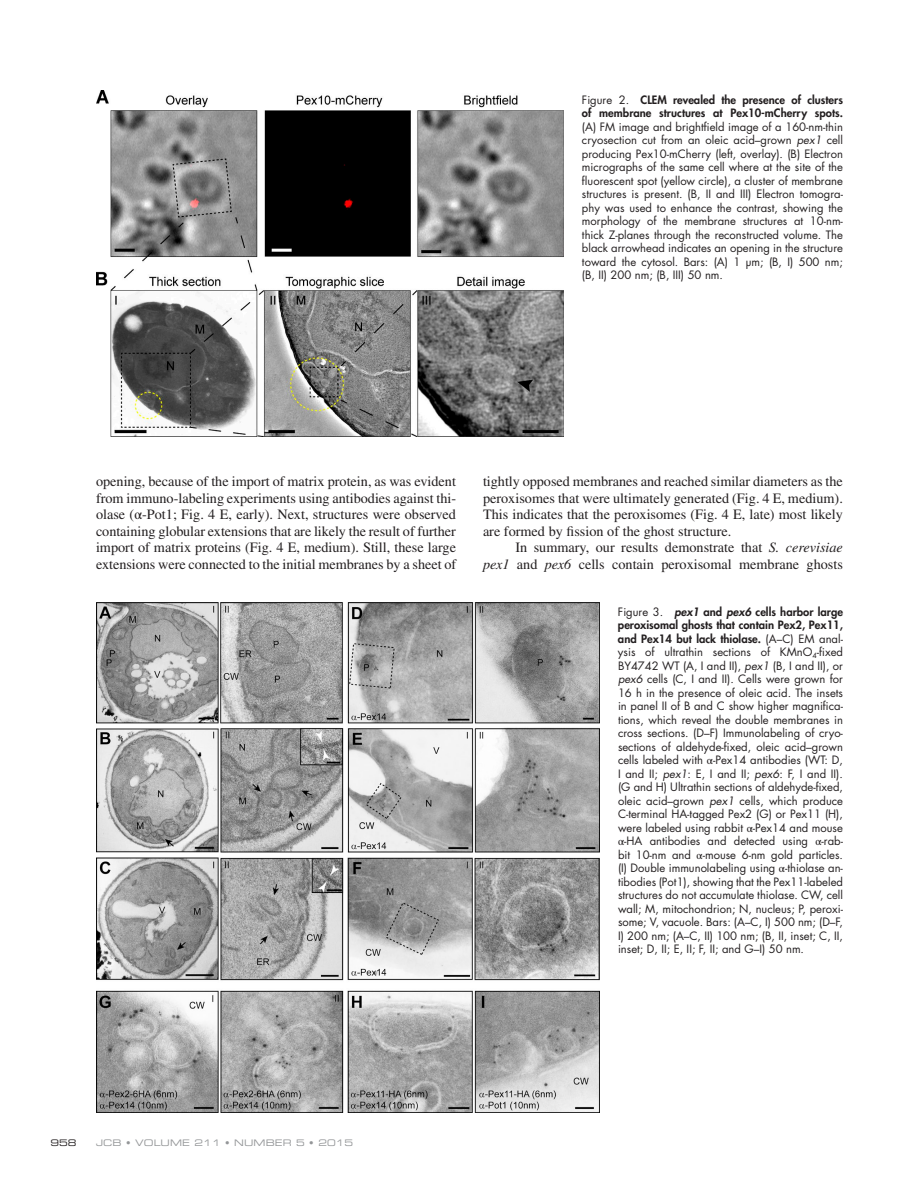
<style>
.page{position:relative;width:918px;height:1188px;background:#fff}
.page>*{position:absolute;margin:0;border:0;box-sizing:border-box;transform-origin:0 0}
.t1{font:14.25px/16.5px "Times LT Std";color:#231f20;text-align:justify}
.t2{font:11.25px/13.5px "Futura Std";color:#231f20;text-align:justify}
.t3{font:800 11.25px/13.5px "Futura Std";color:#231f20}
.t4{font:9px "Eurostile LT Std Ex 2";letter-spacing:.01em;color:#949698}
.t5{font:9px "Eurostile LT Std Ex 2";color:#231f20}
.s1{font-weight:400}
.s2{font-style:italic}
.s3{font-family:"STIX General"}
.s4{font-weight:800;font-style:italic}
.s5{font-weight:800}
</style>
<div class="page">
<img style="left:96px;top:90px;width:468px;height:347px">
<img style="left:96px;top:602px;width:504px;height:511px">
<p class="t3" style="left:582px;top:93px;width:263px"><span class="s1">Figure 2.</span> CLEM revealed the presence of clusters of membrane structures at Pex10-mCherry spots.</p>
<p class="t2" style="left:582px;top:120px;width:263px">(A) FM image and brightfield image of a 160-nm-thin cryosection cut from an oleic acid–grown <span class="s2">pex1</span> cell producing Pex10-mCherry (left, overlay). (B) Electron micrographs of the same cell where at the site of the fluorescent spot (yellow circle), a cluster of membrane structures is present. (B, II and III) Electron tomogra&shy;phy was used to enhance the contrast, showing the morphology of the membrane structures at 10-nm&shy;thick Z-planes through the reconstructed volume. The black arrowhead indicates an opening in the structure toward the cytosol. Bars: (A) 1 µm; (B, I) 500 nm; (B, II) 200 nm; (B, III) 50 nm.</p>
<p class="t1" style="left:96px;top:473px;width:362px">opening, because of the import of matrix protein, as was evident from immuno-labeling experiments using antibodies against thi&shy;olase (<span class="s3">α</span>-Pot1; Fig. 4 E, early). Next, structures were observed containing globular extensions that are likely the result of further import of matrix proteins (Fig. 4 E, medium). Still, these large extensions were connected to the initial membranes by a sheet of</p>
<p class="t1" style="left:483px;top:473px;width:362px">tightly opposed membranes and reached similar diameters as the peroxisomes that were ultimately generated (Fig. 4 E, medium).<br>This indicates that the peroxisomes (Fig. 4 E, late) most likely are formed by fission of the ghost structure.</p>
<p class="t1" style="left:483px;top:539px;width:361px;text-align:right">In summary, our results demonstrate that <span class="s2">S. cerevisiae<br>pex1</span> and <span class="s2">pex6</span> cells contain peroxisomal membrane ghosts</p>
<p class="t5" style="left:50px;top:1136px;width:28px">958</p>
<p class="t4" style="left:96px;top:1136px;width:259px">JCB • VOLUME 211 • NUMBER 5 • 2015</p>
<p class="t2" style="left:618px;top:605px;width:227px">Figure 3. <span class="s4">pex1</span> <span class="s5">and</span> <span class="s4">pex6</span> <span class="s5">cells harbor large peroxisomal ghosts that contain Pex2, Pex11, and Pex14 but lack thiolase.</span> (A–C) EM anal&shy;ysis of ultrathin sections of KMnO<sub>4</sub>-fixed BY4742 WT (A, I and II), <span class="s2">pex1</span> (B, I and II), or <span class="s2">pex6</span> cells (C, I and II). Cells were grown for 16 h in the presence of oleic acid. The insets in panel II of B and C show higher magnifica&shy;tions, which reveal the double membranes in cross sections. (D–F) Immunolabeling of cryo&shy;sections of aldehyde-fixed, oleic acid–grown cells labeled with <span class="s3">α</span>-Pex14 antibodies (WT: D, I and II; <span class="s2">pex1</span>: E, I and II; <span class="s2">pex6</span>: F, I and II). (G and H) Ultrathin sections of aldehyde-fixed, oleic acid–grown <span class="s2">pex1</span> cells, which produce C-terminal HA-tagged Pex2 (G) or Pex11 (H), were labeled using rabbit <span class="s3">α</span>-Pex14 and mouse <span class="s3">α</span>-HA antibodies and detected using <span class="s3">α</span>-rab&shy;bit 10-nm and <span class="s3">α</span>-mouse 6-nm gold particles. (I) Double immunolabeling using <span class="s3">α</span>-thiolase an&shy;tibodies (Pot1), showing that the Pex11-labeled structures do not accumulate thiolase. CW, cell wall; M, mitochondrion; N, nucleus; P, peroxi&shy;some; V, vacuole. Bars: (A–C, I) 500 nm; (D–F, I) 200 nm; (A–C, II) 100 nm; (B, II, inset; C, II, inset; D, II; E, II; F, II; and G–I) 50 nm.</p>
</div>
